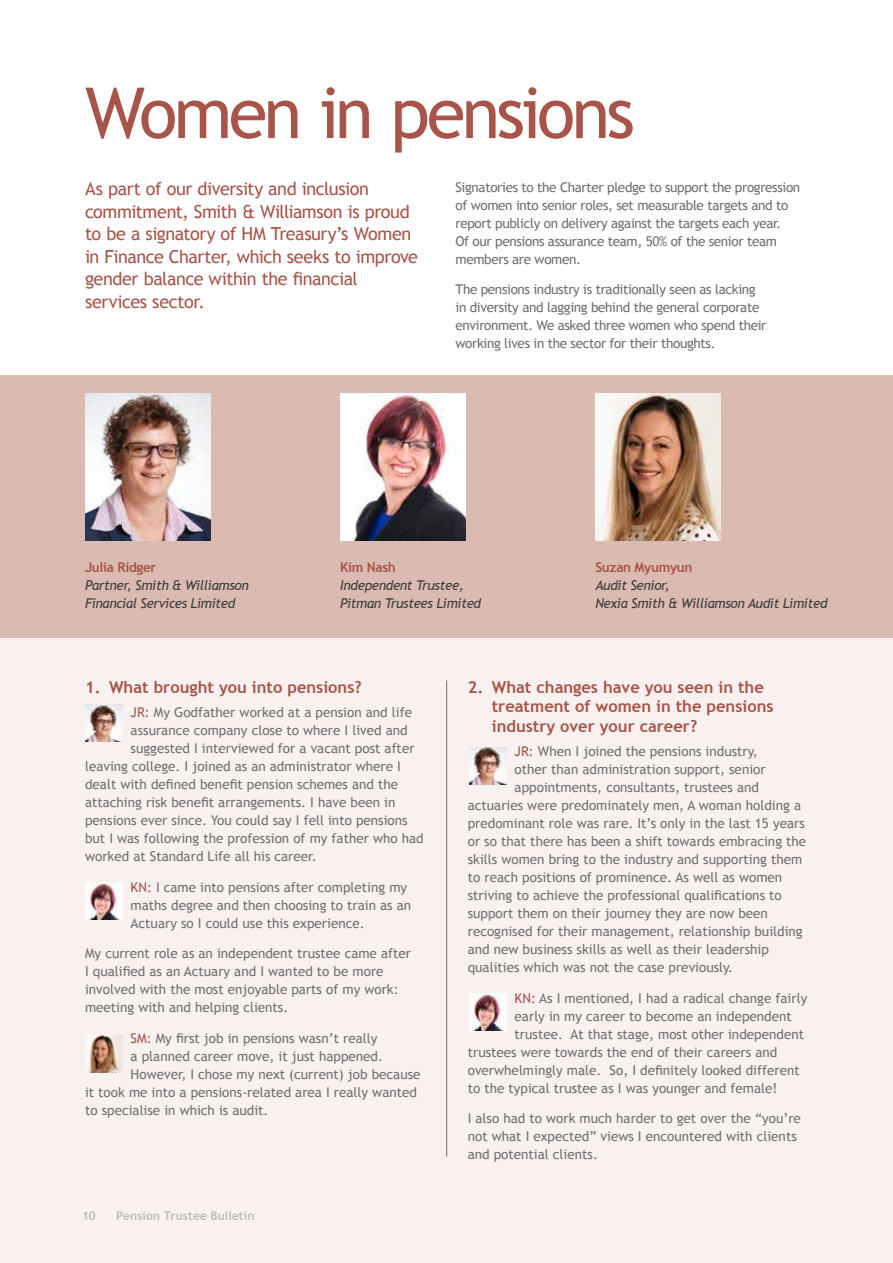
<style>
.page{position:relative;width:893px;height:1263px;background:#f8f1ef}
.page>*{position:absolute;margin:0;border:0;box-sizing:border-box;transform-origin:0 0}
.t1{font:70.5px "Trebuchet MS";letter-spacing:-.05em;color:#a85449}
.t2{font:18px/22.5px "Trebuchet MS";letter-spacing:-.025em;color:#a85449}
.t3{font:700 16.5px/19.5px "Trebuchet MS";color:#a85449}
.t4{font:13.5px/18px "Trebuchet MS";color:#706f6f}
.t5{font:13.5px/18px "Trebuchet MS";letter-spacing:-.025em;color:#706f6f}
.t6{font:italic 13.5px/18px "Trebuchet MS";letter-spacing:-.025em;color:#3c3c3b}
.t7{font:700 13.5px "Trebuchet MS";letter-spacing:-.025em;color:#a85449}
.t8{font:700 12px "Trebuchet MS";letter-spacing:.005em;color:#bcbcbc}
.s1{color:#a85449}
</style>
<div class="page">
<div style="left:0;top:375px;width:893px;height:262px;background:#dbbbb1"></div>
<img style="left:85px;top:394px;width:126px;height:146px">
<img style="left:340px;top:394px;width:126px;height:146px">
<img style="left:595px;top:394px;width:126px;height:146px">
<img style="left:85px;top:705px;width:37px;height:37px">
<img style="left:85px;top:882px;width:37px;height:37px">
<img style="left:85px;top:1035px;width:37px;height:37px">
<img style="left:469px;top:747px;width:37px;height:37px">
<img style="left:469px;top:993px;width:37px;height:38px">
<hr style="left:446px;top:680px;width:1px;height:477px;background:#706f6f">
<div style="left:0;top:0;width:893px;height:374px;background:#fff"></div>
<h1 class="t1" style="left:85px;top:72px;width:551px">Women in pensions</h1>
<h2 class="t2" style="left:85px;top:178px;width:335px">As part of our diversity and inclusion commitment, Smith &amp; Williamson is proud to be a signatory of HM Treasury’s Women in Finance Charter, which seeks to improve gender balance within the financial services sector.</h2>
<p class="t5" style="left:455px;top:178px;width:346px">Signatories to the Charter pledge to support the progression of women into senior roles, set measurable targets and to report publicly on delivery against the targets each year.<br>Of our pensions assurance team, 50% of the senior team members are women.</p>
<p class="t5" style="left:455px;top:281px;width:313px">The pensions industry is traditionally seen as lacking in diversity and lagging behind the general corporate environment. We asked three women who spend their working lives in the sector for their thoughts.</p>
<p class="t7" style="left:85px;top:559px;width:73px">Julia Ridger</p>
<p class="t6" style="left:85px;top:576px;width:165px">Partner, Smith &amp; Williamson<br>Financial Services Limited</p>
<p class="t7" style="left:340px;top:559px;width:57px">Kim Nash</p>
<p class="t6" style="left:340px;top:576px;width:142px">Independent Trustee,<br>Pitman Trustees Limited</p>
<p class="t7" style="left:595px;top:559px;width:99px">Suzan Myumyun</p>
<p class="t6" style="left:595px;top:576px;width:234px">Audit Senior,<br>Nexia Smith &amp; Williamson Audit Limited</p>
<p class="t3" style="left:85px;top:677px;width:278px">1. What brought you into pensions?</p>
<p class="t4" style="left:131px;top:703px;width:283px"><span class="s1">JR:</span> My Godfather worked at a pension and life</p>
<p class="t4" style="left:131px;top:721px;width:279px">assurance company close to where I lived and</p>
<p class="t4" style="left:131px;top:739px;width:285px">suggested I interviewed for a vacant post after</p>
<p class="t4" style="left:85px;top:757px;width:317px">leaving college. I joined as an administrator where I</p>
<p class="t4" style="left:85px;top:775px;width:315px">dealt with defined benefit pension schemes and the</p>
<p class="t4" style="left:85px;top:793px;width:312px">attaching risk benefit arrangements. I have been in</p>
<p class="t4" style="left:85px;top:811px;width:324px">pensions ever since. You could say I fell into pensions</p>
<p class="t4" style="left:85px;top:829px;width:340px">but I was following the profession of my father who had</p>
<p class="t4" style="left:85px;top:847px;width:233px">worked at Standard Life all his career.</p>
<p class="t4" style="left:131px;top:878px;width:282px"><span class="s1">KN:</span> I came into pensions after completing my maths degree and then choosing to train as an<br>Actuary so I could use this experience.</p>
<p class="t4" style="left:85px;top:945px;width:328px">My current role as an independent trustee came after I qualified as an Actuary and I wanted to be more involved with the most enjoyable parts of my work: meeting with and helping clients.</p>
<p class="t4" style="left:131px;top:1029px;width:248px"><span class="s1">SM:</span> My first job in pensions wasn’t really</p>
<p class="t4" style="left:131px;top:1047px;width:254px">a planned career move, it just happened.</p>
<p class="t4" style="left:131px;top:1065px;width:291px">However, I chose my next (current) job because</p>
<p class="t4" style="left:85px;top:1083px;width:333px">it took me into a pensions-related area I really wanted</p>
<p class="t4" style="left:85px;top:1101px;width:185px">to specialise in which is audit.</p>
<p class="t8" style="left:82px;top:1209px;width:15px">10</p>
<p class="t8" style="left:116px;top:1209px;width:140px">Pension Trustee Bulletin</p>
<p class="t3" style="left:492px;top:677px;width:283px;text-indent:-24px">2. What changes have you seen in the treatment of women in the pensions industry over your career?</p>
<p class="t4" style="left:515px;top:742px;width:245px"><span class="s1">JR:</span> When I joined the pensions industry,</p>
<p class="t4" style="left:515px;top:760px;width:253px">other than administration support, senior</p>
<p class="t4" style="left:515px;top:778px;width:246px">appointments, consultants, trustees and</p>
<p class="t4" style="left:468px;top:796px;width:335px">actuaries were predominately men, A woman holding a</p>
<p class="t4" style="left:468px;top:814px;width:339px">predominant role was rare. It’s only in the last 15 years</p>
<p class="t4" style="left:468px;top:832px;width:340px">or so that there has been a shift towards embracing the</p>
<p class="t4" style="left:468px;top:850px;width:336px">skills women bring to the industry and supporting them</p>
<p class="t4" style="left:468px;top:868px;width:316px">to reach positions of prominence. As well as women</p>
<p class="t4" style="left:468px;top:886px;width:316px">striving to achieve the professional qualifications to</p>
<p class="t4" style="left:468px;top:904px;width:302px">support them on their journey they are now been</p>
<p class="t4" style="left:468px;top:922px;width:336px">recognised for their management, relationship building</p>
<p class="t4" style="left:468px;top:940px;width:303px">and new business skills as well as their leadership</p>
<p class="t4" style="left:468px;top:958px;width:267px">qualities which was not the case previously.</p>
<p class="t4" style="left:515px;top:989px;width:294px"><span class="s1">KN:</span> As I mentioned, I had a radical change fairly</p>
<p class="t4" style="left:515px;top:1007px;width:279px">early in my career to become an independent</p>
<p class="t4" style="left:515px;top:1025px;width:291px">trustee. At that stage, most other independent</p>
<p class="t4" style="left:468px;top:1043px;width:311px">trustees were towards the end of their careers and</p>
<p class="t4" style="left:468px;top:1061px;width:334px">overwhelmingly male. So, I definitely looked different</p>
<p class="t4" style="left:468px;top:1079px;width:311px">to the typical trustee as I was younger and female!</p>
<p class="t4" style="left:468px;top:1110px;width:335px">I also had to work much harder to get over the “you’re not what I expected” views I encountered with clients and potential clients.</p>
</div>
